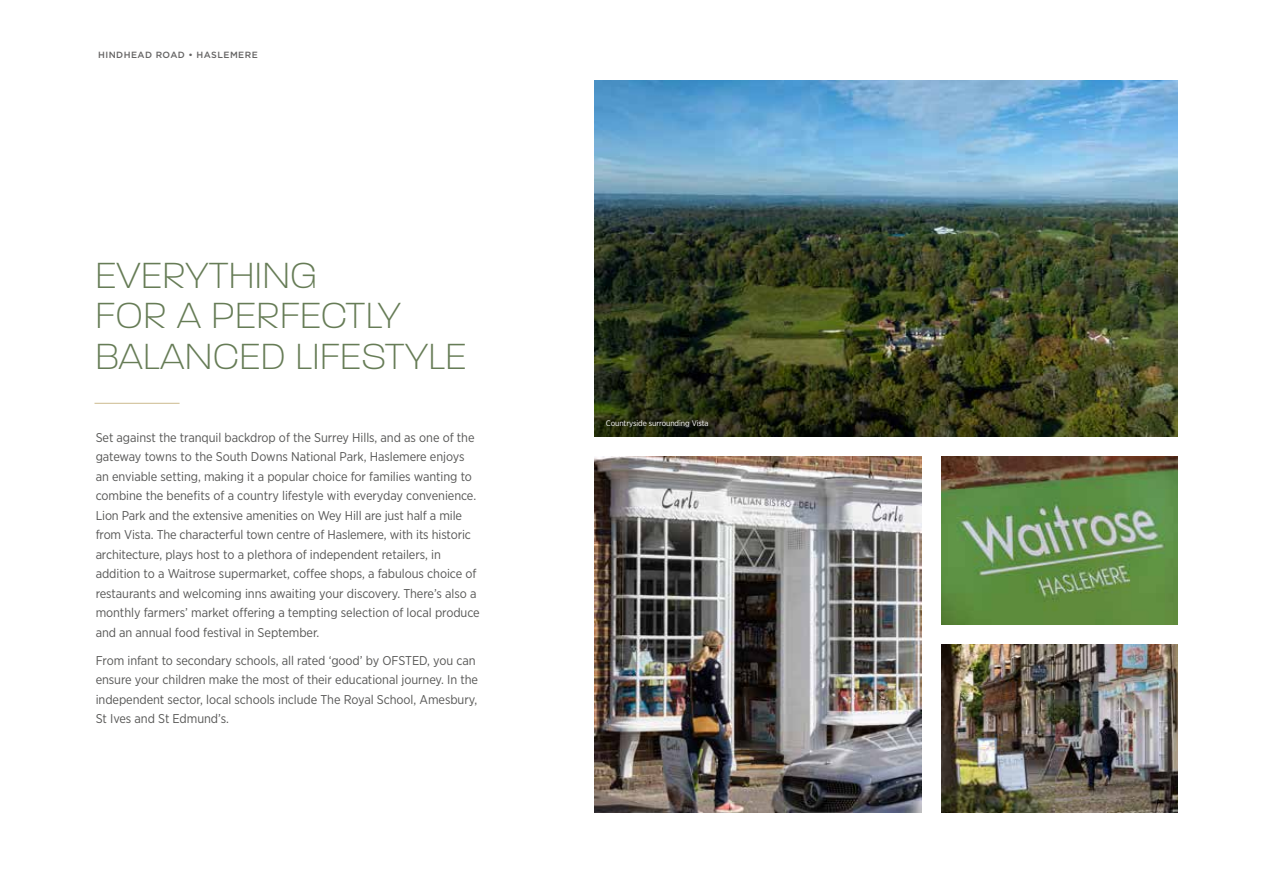
<style>
.page{position:relative;width:1263px;height:893px;background:#fff}
.page>*{position:absolute;margin:0;border:0;box-sizing:border-box;transform-origin:0 0}
.t1{font:200 39.3px/40.5px "Paralucent";letter-spacing:.025em;color:#667c56}
.t2{font:12.75px/19.5px "Gotham Narrow";letter-spacing:-.005em;color:#575756}
.t3{font:500 9px "Gotham";letter-spacing:.05em;color:#646363}
.t4{font:8.1px "Gotham Narrow";letter-spacing:-.01em;color:#fff}
</style>
<div class="page">
<img style="left:594px;top:456px;width:327px;height:357px">
<img style="left:594px;top:80px;width:584px;height:357px">
<img style="left:941px;top:644px;width:237px;height:169px">
<img style="left:941px;top:456px;width:237px;height:169px">
<hr style="left:94px;top:403px;width:86px;height:1px;background:#ccba8d">
<p class="t3" style="left:98px;top:49px;width:161px">HINDHEAD ROAD • HASLEMERE</p>
<h1 class="t1" style="left:96px;top:255px;width:372px">EVERYTHING<br>FOR A PERFECTLY<br>BALANCED LIFESTYLE</h1>
<p class="t2" style="left:96px;top:427px;width:386px">Set against the tranquil backdrop of the Surrey Hills, and as one of the gateway towns to the South Downs National Park, Haslemere enjoys an enviable setting, making it a popular choice for families wanting to combine the benefits of a country lifestyle with everyday convenience.<br>Lion Park and the extensive amenities on Wey Hill are just half a mile from Vista. The characterful town centre of Haslemere, with its historic architecture, plays host to a plethora of independent retailers, in addition to a Waitrose supermarket, coffee shops, a fabulous choice of restaurants and welcoming inns awaiting your discovery. There’s also a monthly farmers’ market offering a tempting selection of local produce and an annual food festival in September.</p>
<p class="t2" style="left:96px;top:650px;width:384px">From infant to secondary schools, all rated ‘good’ by OFSTED, you can ensure your children make the most of their educational journey. In the independent sector, local schools include The Royal School, Amesbury, St Ives and St Edmund’s.</p>
<p class="t4" style="left:606px;top:418px;width:104px">Countryside surrounding Vista</p>
</div>
